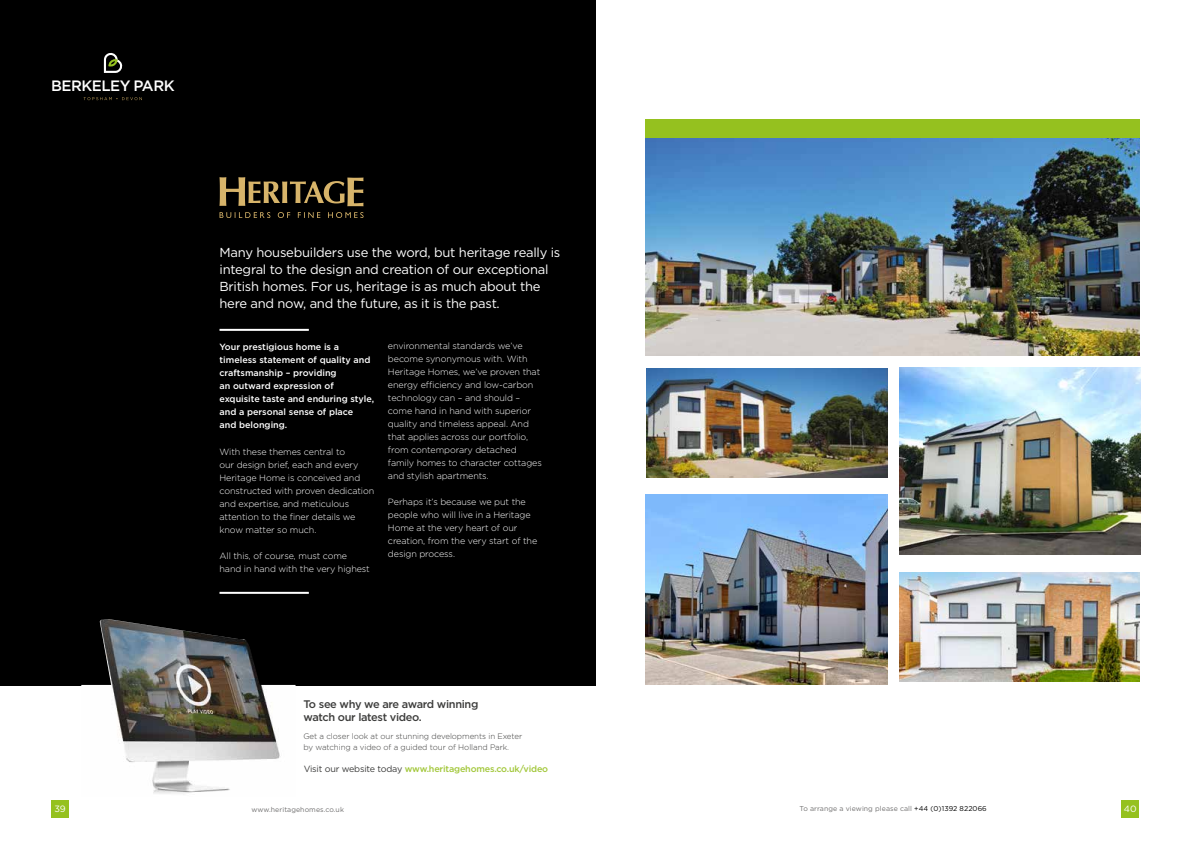
<style>
.page{position:relative;width:1191px;height:842px;background:#fff}
.page>*{position:absolute;margin:0;border:0;box-sizing:border-box;transform-origin:0 0}
.t1{font:500 15px "Gotham";letter-spacing:-.03em;color:#fff}
.t2{font:13px/17px "Gotham";letter-spacing:-.02em;color:#fff}
.t3{font:500 11px/13px "Gotham HTF";letter-spacing:-.03em;color:#3c3c3b}
.t4{font:9.1px "Gotham";color:#fff}
.t5{font:300 9px/13px "Gotham HTF";letter-spacing:-.01em;color:#fff}
.t6{font:500 9px/13px "Gotham HTF";color:#fff}
.t7{font:500 9px "Gotham HTF";letter-spacing:-.02em;color:#a2c73a}
.t8{font:300 8px/11px "Gotham HTF";letter-spacing:-.01em;color:#3c3c3b}
.t9{font:7px "Gotham";letter-spacing:.01em;color:#706f6f}
.s1{font-weight:400;color:#3c3c3b}
.s2{color:#000}
</style>
<div class="page">
<div style="left:0;top:0;width:595px;height:685px;background:#000"></div>
<img style="left:645px;top:137px;width:495px;height:219px">
<img style="left:645px;top:495px;width:242px;height:189px">
<img style="left:899px;top:367px;width:241px;height:188px">
<img style="left:646px;top:369px;width:241px;height:109px">
<img style="left:81px;top:619px;width:214px;height:175px">
<hr style="left:219px;top:329px;width:90px;height:2px;background:#fff">
<hr style="left:219px;top:592px;width:90px;height:2px;background:#fff">
<div style="left:52px;top:800px;width:17px;height:18px;background:#95c11f"></div>
<div style="left:1121px;top:801px;width:18px;height:17px;background:#95c11f"></div>
<div style="left:645px;top:119px;width:495px;height:18px;background:#95c11f"></div>
<svg style="left:104px;top:53px;width:19px;height:20px"></svg>
<svg style="left:84px;top:97px;width:58px;height:3px"></svg>
<svg style="left:219px;top:177px;width:144px;height:29px"></svg>
<svg style="left:219px;top:212px;width:144px;height:6px"></svg>
<img style="left:899px;top:573px;width:241px;height:109px">
<h1 class="t1" style="left:51px;top:76px;width:125px">BERKELEY PARK</h1>
<h2 class="t2" style="left:219px;top:244px;width:342px">Many housebuilders use the word, but heritage really is integral to the design and creation of our exceptional British homes. For us, heritage is as much about the here and now, and the future, as it is the past.</h2>
<p class="t6" style="left:219px;top:340px;width:156px">Your prestigious home is a timeless statement of quality and craftsmanship – providing<br>an outward expression of exquisite taste and enduring style, and a personal sense of place<br>and belonging.</p>
<p class="t5" style="left:388px;top:339px;width:155px">environmental standards we’ve become synonymous with. With<br>Heritage Homes, we’ve proven that energy efficiency and low-carbon technology can – and should – come hand in hand with superior quality and timeless appeal. And that applies across our portfolio, from contemporary detached family homes to character cottages and stylish apartments.</p>
<p class="t5" style="left:388px;top:495px;width:151px">Perhaps it’s because we put the people who will live in a Heritage<br>Home at the very heart of our creation, from the very start of the design process.</p>
<p class="t5" style="left:219px;top:445px;width:156px">With these themes central to<br>our design brief, each and every<br>Heritage Home is conceived and constructed with proven dedication and expertise, and meticulous attention to the finer details we know matter so much.</p>
<p class="t5" style="left:219px;top:549px;width:152px">All this, of course, must come hand in hand with the very highest</p>
<p class="t3" style="left:303px;top:698px;width:177px">To see why we are award winning watch our latest video.</p>
<p class="t8" style="left:303px;top:731px;width:220px">Get a closer look at our stunning developments in Exeter by watching a video of a guided tour of Holland Park.</p>
<p class="t7" style="left:304px;top:763px;width:246px"><span class="s1">Visit our website today</span> www.heritagehomes.co.uk/video</p>
<p class="t4" style="left:54px;top:803px;width:13px">39</p>
<p class="t9" style="left:251px;top:805px;width:94px">www.heritagehomes.co.uk</p>
<p class="t9" style="left:799px;top:804px;width:189px">To arrange a viewing please call <span class="s2">+44 (0)1392 822066</span></p>
<p class="t4" style="left:1124px;top:803px;width:14px">40</p>
</div>
